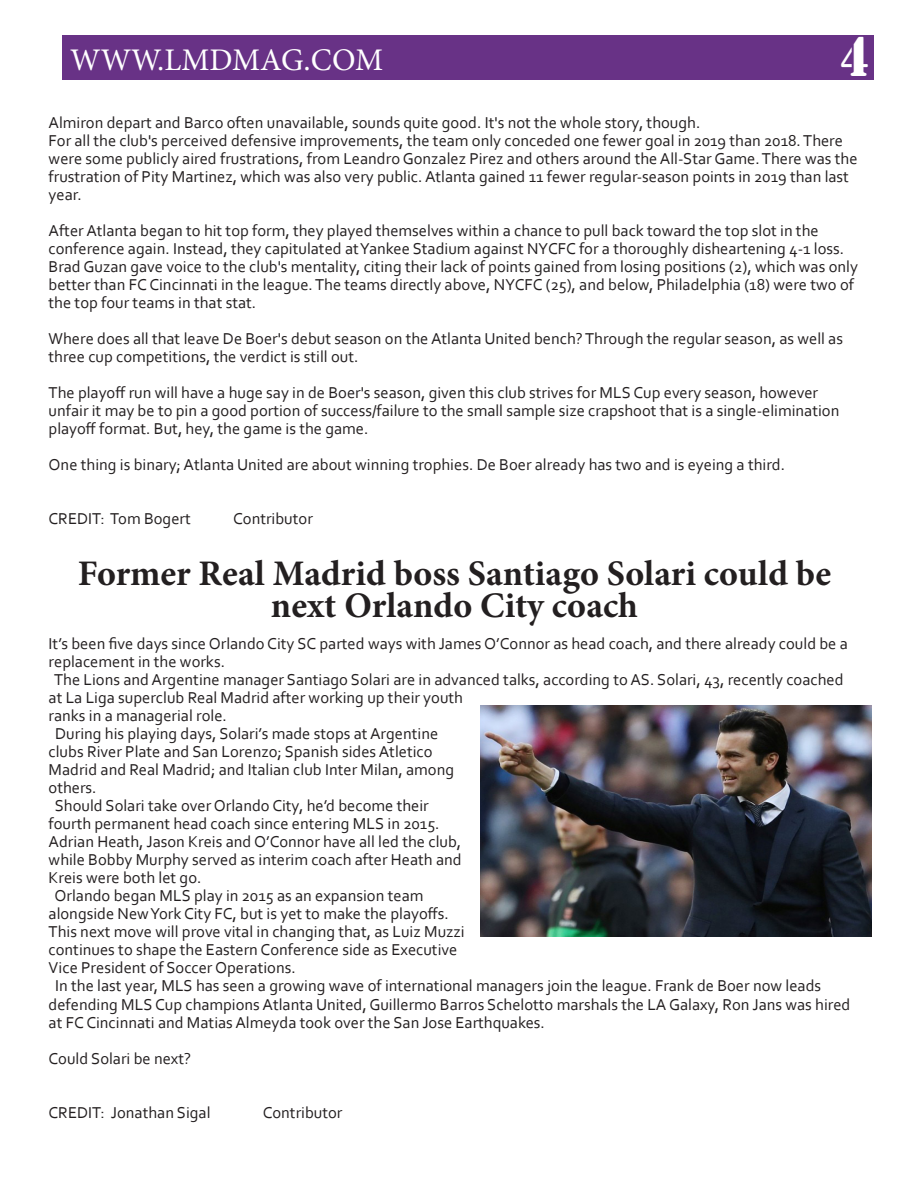
<style>
.page{position:relative;width:918px;height:1188px;background:#fff}
.page>*{position:absolute;margin:0;border:0;box-sizing:border-box;transform-origin:0 0}
.t1{font:52.35px "Stencil Std";color:#fff;scale:.88 1}
.t2{font:700 36px/31.5px "Minion Pro";color:#231f20;text-align:center}
.t3{font:31.5px "Minion Pro";color:#fff}
.t4{font:16.5px/18px "Corbel";color:#231f20}
</style>
<div class="page">
<div style="left:62px;top:35px;width:812px;height:45px;background:#683286"></div>
<img style="left:481px;top:706px;width:391px;height:231px">
<h3 class="t3" style="left:70px;top:39px;width:315px">WWW.LMDMAG.COM</h3>
<h1 class="t1" style="left:840px;top:23px;width:34px">4</h1>
<p class="t4" style="left:49px;top:113px;width:811px">Almiron depart and Barco often unavailable, sounds quite good. It's not the whole story, though.<br>For all the club's perceived defensive improvements, the team only conceded one fewer goal in 2019 than 2018. There were some publicly aired frustrations, from Leandro Gonzalez Pirez and others around the All-Star Game. There was the frustration of Pity Martinez, which was also very public. Atlanta gained 11 fewer regular-season points in 2019 than last year.</p>
<p class="t4" style="left:49px;top:221px;width:811px">After Atlanta began to hit top form, they played themselves within a chance to pull back toward the top slot in the conference again. Instead, they capitulated at Yankee Stadium against NYCFC for a thoroughly disheartening 4-1 loss.<br>Brad Guzan gave voice to the club's mentality, citing their lack of points gained from losing positions (2), which was only better than FC Cincinnati in the league. The teams directly above, NYCFC (25), and below, Philadelphia (18) were two of the top four teams in that stat.</p>
<p class="t4" style="left:49px;top:330px;width:796px">Where does all that leave De Boer's debut season on the Atlanta United bench? Through the regular season, as well as three cup competitions, the verdict is still out.</p>
<p class="t4" style="left:49px;top:384px;width:792px">The playoff run will have a huge say in de Boer's season, given this club strives for MLS Cup every season, however unfair it may be to pin a good portion of success/failure to the small sample size crapshoot that is a single-elimination playoff format. But, hey, the game is the game.</p>
<p class="t4" style="left:49px;top:456px;width:738px">One thing is binary; Atlanta United are about winning trophies. De Boer already has two and is eyeing a third.</p>
<p class="t4" style="left:49px;top:510px;width:144px">CREDIT: Tom Bogert</p>
<p class="t4" style="left:233px;top:510px;width:81px">Contributor</p>
<h2 class="t2" style="left:78px;top:557px;width:755px">Former Real Madrid boss Santiago Solari could be next Orlando City coach</h2>
<p class="t4" style="left:49px;top:635px;width:801px">It’s been five days since Orlando City SC parted ways with James O’Connor as head coach, and there already could be a</p>
<p class="t4" style="left:49px;top:653px;width:178px">replacement in the works.</p>
<p class="t4" style="left:54px;top:671px;width:791px">The Lions and Argentine manager Santiago Solari are in advanced talks, according to AS. Solari, 43, recently coached</p>
<p class="t4" style="left:49px;top:689px;width:416px">at La Liga superclub Real Madrid after working up their youth</p>
<p class="t4" style="left:49px;top:707px;width:180px">ranks in a managerial role.</p>
<p class="t4" style="left:55px;top:725px;width:385px">During his playing days, Solari’s made stops at Argentine</p>
<p class="t4" style="left:49px;top:743px;width:386px">clubs River Plate and San Lorenzo; Spanish sides Atletico</p>
<p class="t4" style="left:49px;top:761px;width:407px">Madrid and Real Madrid; and Italian club Inter Milan, among</p>
<p class="t4" style="left:49px;top:779px;width:50px">others.</p>
<p class="t4" style="left:55px;top:797px;width:376px">Should Solari take over Orlando City, he’d become their</p>
<p class="t4" style="left:49px;top:815px;width:393px">fourth permanent head coach since entering MLS in 2015.</p>
<p class="t4" style="left:49px;top:833px;width:414px">Adrian Heath, Jason Kreis and O’Connor have all led the club,</p>
<p class="t4" style="left:49px;top:851px;width:415px">while Bobby Murphy served as interim coach after Heath and</p>
<p class="t4" style="left:49px;top:869px;width:154px">Kreis were both let go.</p>
<p class="t4" style="left:55px;top:887px;width:370px">Orlando began MLS play in 2015 as an expansion team</p>
<p class="t4" style="left:49px;top:905px;width:402px">alongside New York City FC, but is yet to make the playoffs.</p>
<p class="t4" style="left:49px;top:923px;width:418px">This next move will prove vital in changing that, as Luiz Muzzi</p>
<p class="t4" style="left:49px;top:941px;width:410px">continues to shape the Eastern Conference side as Executive</p>
<p class="t4" style="left:49px;top:959px;width:249px">Vice President of Soccer Operations.</p>
<p class="t4" style="left:55px;top:977px;width:767px">In the last year, MLS has seen a growing wave of international managers join the league. Frank de Boer now leads</p>
<p class="t4" style="left:49px;top:995px;width:803px">defending MLS Cup champions Atlanta United, Guillermo Barros Schelotto marshals the LA Galaxy, Ron Jans was hired</p>
<p class="t4" style="left:49px;top:1013px;width:498px">at FC Cincinnati and Matias Almeyda took over the San Jose Earthquakes.</p>
<p class="t4" style="left:49px;top:1049px;width:144px">Could Solari be next?</p>
<p class="t4" style="left:49px;top:1103px;width:163px">CREDIT: Jonathan Sigal</p>
<p class="t4" style="left:263px;top:1103px;width:81px">Contributor</p>
</div>
